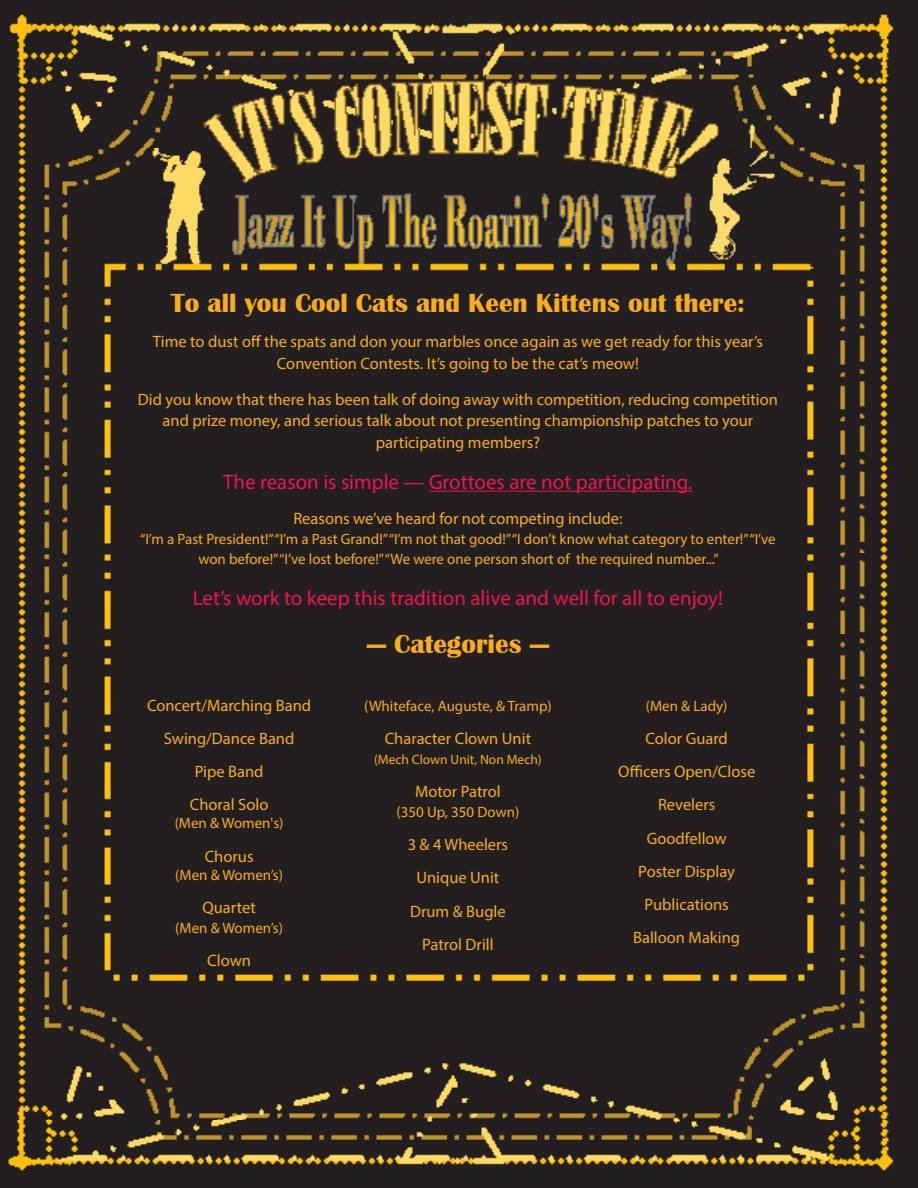
<style>
.page{position:relative;width:918px;height:1188px;background:#fff}
.page>*{position:absolute;margin:0;border:0;box-sizing:border-box;transform-origin:0 0}
.t1{font:700 27px "Britannic";color:#faad19}
.t2{font:21px "Myriad Pro";color:#ed1450}
.t3{font:16.5px/21.9px "Myriad Pro";color:#faad19;text-align:center}
.t4{font:15px/20.1px "Myriad Pro";color:#faad19;text-align:center}
.t5{font:13.5px "Myriad Pro";color:#faad19}
</style>
<div class="page">
<img style="left:0;top:0;width:918px;height:1188px">
<hr style="left:429px;top:491px;width:264px;height:1px;background:#ed1450">
<p class="t1" style="left:171px;top:288px;width:576px">To all you Cool Cats and Keen Kittens out there:</p>
<p class="t3" style="left:153px;top:331px;width:612px">Time to dust off the spats and don your marbles once again as we get ready for this year’s<br>Convention Contests. It’s going to be the cat’s meow!</p>
<p class="t3" style="left:138px;top:388px;width:642px">Did you know that there has been talk of doing away with competition, reducing competition and prize money, and serious talk about not presenting championship patches to your participating members?</p>
<p class="t2" style="left:223px;top:469px;width:471px">The reason is simple — Grottoes are not participating.</p>
<p class="t3" style="left:293px;top:508px;width:331px">Reasons we’ve heard for not competing include:</p>
<p class="t4" style="left:140px;top:529px;width:637px">“I’m a Past President!” “I’m a Past Grand!” “I’m not that good!” “I don’t know what category to enter!” “I’ve won before!” “I’ve lost before!” “We were one person short of the required number...”</p>
<p class="t2" style="left:193px;top:585px;width:532px">Let’s work to keep this tradition alive and well for all to enjoy!</p>
<p class="t1" style="left:367px;top:629px;width:184px">— Categories —</p>
<p class="t3" style="left:147px;top:694px;width:166px">Concert/Marching Band</p>
<p class="t3" style="left:164px;top:727px;width:132px">Swing/Dance Band</p>
<p class="t3" style="left:195px;top:760px;width:70px">Pipe Band</p>
<p class="t3" style="left:190px;top:794px;width:80px">Choral Solo</p>
<p class="t4" style="left:175px;top:813px;width:110px">(Men &amp; Women's)</p>
<p class="t3" style="left:205px;top:845px;width:50px">Chorus</p>
<p class="t4" style="left:175px;top:864px;width:109px">(Men &amp; Women’s)</p>
<p class="t3" style="left:202px;top:896px;width:55px">Quartet</p>
<p class="t4" style="left:175px;top:918px;width:109px">(Men &amp; Women’s)</p>
<p class="t3" style="left:207px;top:949px;width:45px">Clown</p>
<p class="t4" style="left:364px;top:695px;width:189px">(Whiteface, Auguste, &amp; Tramp)</p>
<p class="t3" style="left:385px;top:727px;width:148px">Character Clown Unit</p>
<p class="t5" style="left:374px;top:751px;width:169px">(Mech Clown Unit, Non Mech)</p>
<p class="t3" style="left:415px;top:780px;width:87px">Motor Patrol</p>
<p class="t4" style="left:397px;top:801px;width:124px">(350 Up, 350 Down)</p>
<p class="t3" style="left:408px;top:833px;width:102px">3 &amp; 4 Wheelers</p>
<p class="t3" style="left:416px;top:867px;width:84px">Unique Unit</p>
<p class="t3" style="left:410px;top:900px;width:97px">Drum &amp; Bugle</p>
<p class="t3" style="left:422px;top:933px;width:73px">Patrol Drill</p>
<p class="t4" style="left:646px;top:695px;width:83px">(Men &amp; Lady)</p>
<p class="t3" style="left:645px;top:727px;width:84px">Color Guard</p>
<p class="t3" style="left:618px;top:760px;width:139px">Officers Open/Close</p>
<p class="t3" style="left:658px;top:794px;width:59px">Revelers</p>
<p class="t3" style="left:647px;top:827px;width:81px">Goodfellow</p>
<p class="t3" style="left:638px;top:860px;width:98px">Poster Display</p>
<p class="t3" style="left:645px;top:894px;width:86px">Publications</p>
<p class="t3" style="left:633px;top:926px;width:109px">Balloon Making</p>
</div>
